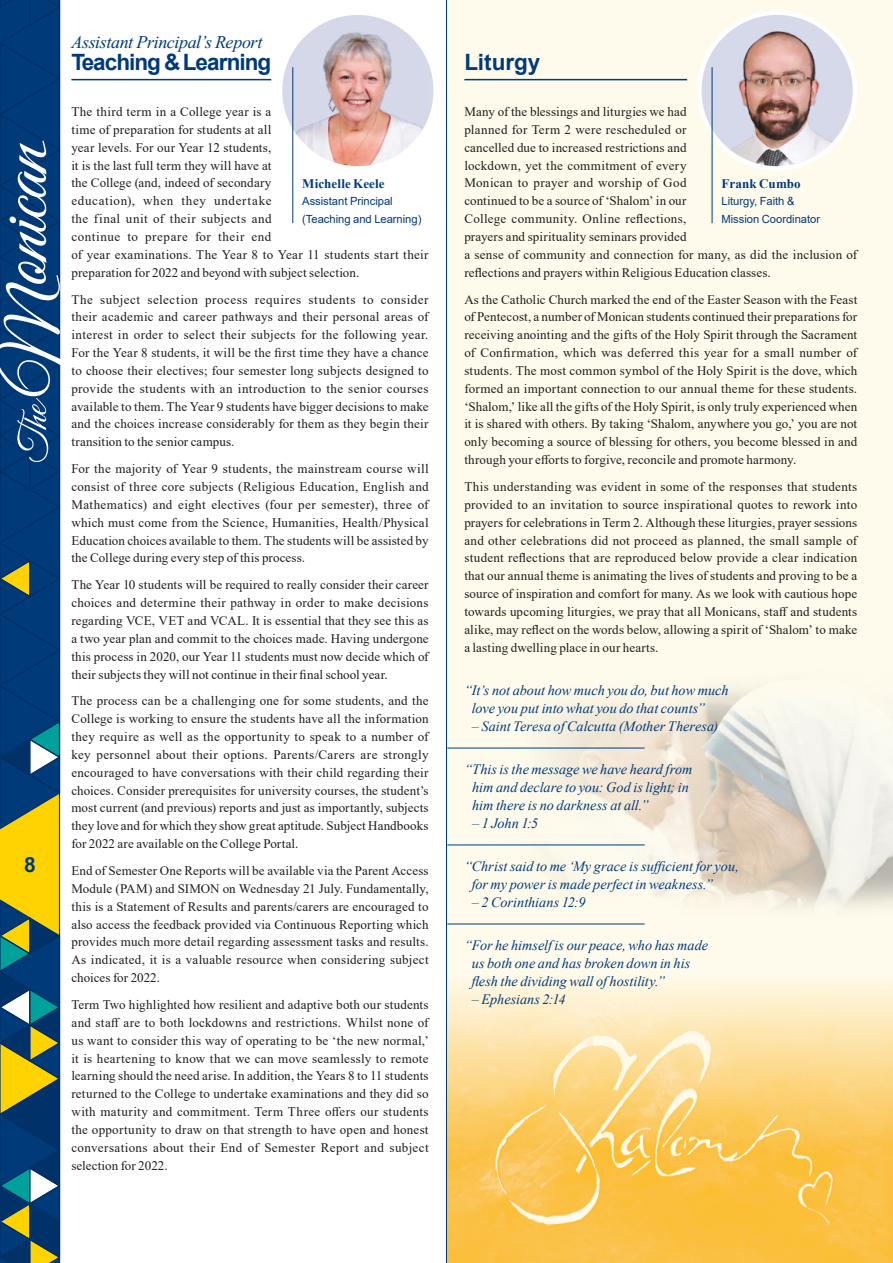
<style>
.page{position:relative;width:893px;height:1263px;background:#fff}
.page>*{position:absolute;margin:0;border:0;box-sizing:border-box;transform-origin:0 0}
.t1{font:700 22.5px "Arial";letter-spacing:-.04em;color:#003a78}
.t2{font:700 22.5px "Arial";color:#003a78}
.t3{font:700 21px "Arial";color:#003a78}
.t4{font:italic 18px "Times New Roman";letter-spacing:-.02em;color:#003a78}
.t5{font:italic 14.25px/17.9px "Times New Roman";color:#003a78}
.t6{font:13.05px/17.9px "Times New Roman";letter-spacing:.015em;color:#1d1d1b;text-align:justify}
.t7{font:700 13.05px "Times New Roman";letter-spacing:.005em;color:#003a78}
.t8{font:11.25px/17.9px "Arial";letter-spacing:-.005em;color:#003a78}
</style>
<div class="page">
<div style="left:446px;top:0;width:447px;height:1263px;background:#fffbec"></div>
<img style="left:506px;top:688px;width:387px;height:236px">
<img style="left:448px;top:983px;width:445px;height:280px">
<hr style="left:447px;top:748px;width:198px;height:1px;background:#003a78">
<hr style="left:447px;top:845px;width:198px;height:1px;background:#003a78">
<hr style="left:447px;top:924px;width:198px;height:1px;background:#003a78">
<svg style="left:699px;top:13px;width:156px;height:155px"></svg>
<img style="left:708px;top:15px;width:138px;height:153px">
<div style="left:697px;top:10px;width:160px;height:161px;border:4px solid #fff;border-radius:50%"></div>
<hr style="left:712px;top:67px;width:1px;height:156px;background:#003a78">
<hr style="left:464px;top:79px;width:223px;height:1px;background:#003a78">
<hr style="left:446px;top:0;width:1px;height:1263px;background:#003a78">
<svg style="left:280px;top:13px;width:156px;height:155px"></svg>
<img style="left:288px;top:15px;width:140px;height:153px">
<div style="left:278px;top:10px;width:160px;height:161px;border:4px solid #fff;border-radius:50%"></div>
<hr style="left:292px;top:67px;width:1px;height:156px;background:#003a78">
<hr style="left:71px;top:79px;width:200px;height:1px;background:#003a78">
<svg style="left:0;top:0;width:61px;height:1263px;background:#345d6f"></svg>
<h2 class="t3" style="left:24px;top:850px;width:13px">8</h2>
<h3 class="t4" style="left:71px;top:32px;width:192px">Assistant Principal’s Report</h3>
<h1 class="t1" style="left:71px;top:47px;width:201px">Teaching &amp; Learning</h1>
<p class="t6" style="left:71px;top:102px;width:359px;text-align:left">The third term in a College year is a<br>time of preparation for students at all<br>year levels. For our Year 12 students,<br>it is the last full term they will have at<br>the College (and, indeed of secondary<br>education), when they undertake<br>the final unit of their subjects and<br>continue to prepare for their end<br>of year examinations. The Year 8 to Year 11 students start their preparation for 2022 and beyond with subject selection.</p>
<p class="t6" style="left:71px;top:290px;width:359px">The subject selection process requires students to consider their academic and career pathways and their personal areas of interest in order to select their subjects for the following year.<br>For the Year 8 students, it will be the first time they have a chance to choose their electives; four semester long subjects designed to provide the students with an introduction to the senior courses available to them. The Year 9 students have bigger decisions to make and the choices increase considerably for them as they begin their transition to the senior campus.</p>
<p class="t6" style="left:71px;top:459px;width:359px">For the majority of Year 9 students, the mainstream course will consist of three core subjects (Religious Education, English and Mathematics) and eight electives (four per semester), three of which must come from the Science, Humanities, Health/Physical Education choices available to them. The students will be assisted by the College during every step of this process.</p>
<p class="t6" style="left:71px;top:576px;width:359px">The Year 10 students will be required to really consider their career choices and determine their pathway in order to make decisions regarding VCE, VET and VCAL. It is essential that they see this as a two year plan and commit to the choices made. Having undergone this process in 2020, our Year 11 students must now decide which of their subjects they will not continue in their final school year.</p>
<p class="t6" style="left:71px;top:692px;width:359px">The process can be a challenging one for some students, and the College is working to ensure the students have all the information they require as well as the opportunity to speak to a number of key personnel about their options. Parents/Carers are strongly encouraged to have conversations with their child regarding their choices. Consider prerequisites for university courses, the student’s most current (and previous) reports and just as importantly, subjects they love and for which they show great aptitude. Subject Handbooks for 2022 are available on the College Portal.</p>
<p class="t6" style="left:71px;top:861px;width:359px">End of Semester One Reports will be available via the Parent Access Module (PAM) and SIMON on Wednesday 21 July. Fundamentally, this is a Statement of Results and parents/carers are encouraged to also access the feedback provided via Continuous Reporting which provides much more detail regarding assessment tasks and results.<br>As indicated, it is a valuable resource when considering subject choices for 2022.</p>
<p class="t6" style="left:71px;top:995px;width:359px">Term Two highlighted how resilient and adaptive both our students and staff are to both lockdowns and restrictions. Whilst none of us want to consider this way of operating to be ‘the new normal,’ it is heartening to know that we can move seamlessly to remote learning should the need arise. In addition, the Years 8 to 11 students returned to the College to undertake examinations and they did so with maturity and commitment. Term Three offers our students the opportunity to draw on that strength to have open and honest conversations about their End of Semester Report and subject selection for 2022.</p>
<p class="t7" style="left:302px;top:174px;width:84px">Michelle Keele</p>
<p class="t8" style="left:302px;top:192px;width:121px">Assistant Principal (Teaching and Learning)</p>
<h1 class="t2" style="left:464px;top:47px;width:77px">Liturgy</h1>
<p class="t6" style="left:464px;top:102px;width:394px;text-align:left">Many of the blessings and liturgies we had<br>planned for Term 2 were rescheduled or<br>cancelled due to increased restrictions and<br>lockdown, yet the commitment of every<br>Monican to prayer and worship of God<br>continued to be a source of ‘Shalom’ in our<br>College community. Online reflections,<br>prayers and spirituality seminars provided<br>a sense of community and connection for many, as did the inclusion of reflections and prayers within Religious Education classes.</p>
<p class="t6" style="left:464px;top:290px;width:394px">As the Catholic Church marked the end of the Easter Season with the Feast of Pentecost, a number of Monican students continued their preparations for receiving anointing and the gifts of the Holy Spirit through the Sacrament of Confirmation, which was deferred this year for a small number of students. The most common symbol of the Holy Spirit is the dove, which formed an important connection to our annual theme for these students. ‘Shalom,’ like all the gifts of the Holy Spirit, is only truly experienced when it is shared with others. By taking ‘Shalom, anywhere you go,’ you are not only becoming a source of blessing for others, you become blessed in and through your efforts to forgive, reconcile and promote harmony.</p>
<p class="t6" style="left:464px;top:477px;width:394px">This understanding was evident in some of the responses that students provided to an invitation to source inspirational quotes to rework into prayers for celebrations in Term 2. Although these liturgies, prayer sessions and other celebrations did not proceed as planned, the small sample of student reflections that are reproduced below provide a clear indication that our annual theme is animating the lives of students and proving to be a source of inspiration and comfort for many. As we look with cautious hope towards upcoming liturgies, we pray that all Monicans, staff and students alike, may reflect on the words below, allowing a spirit of ‘Shalom’ to make a lasting dwelling place in our hearts.</p>
<p class="t5" style="left:472px;top:681px;width:258px;text-indent:-7px">“It’s not about how much you do, but how much love you put into what you do that counts”</p>
<p class="t5" style="left:472px;top:717px;width:248px">– Saint Teresa of Calcutta (Mother Theresa)</p>
<p class="t5" style="left:472px;top:760px;width:222px;text-indent:-8px">“This is the message we have heard from him and declare to you: God is light; in him there is no darkness at all.”</p>
<p class="t5" style="left:472px;top:813px;width:68px">– 1 John 1:5</p>
<p class="t5" style="left:472px;top:857px;width:269px;text-indent:-7px">“Christ said to me ‘My grace is sufficient for you, for my power is made perfect in weakness.”</p>
<p class="t5" style="left:472px;top:893px;width:115px">– 2 Corinthians 12:9</p>
<p class="t5" style="left:472px;top:936px;width:238px;text-indent:-7px">“For he himself is our peace, who has made us both one and has broken down in his flesh the dividing wall of hostility.”</p>
<p class="t5" style="left:472px;top:989px;width:95px">– Ephesians 2:14</p>
<p class="t7" style="left:721px;top:174px;width:81px">Frank Cumbo</p>
<p class="t8" style="left:721px;top:192px;width:100px">Liturgy, Faith &amp;<br>Mission Coordinator</p>
</div>
